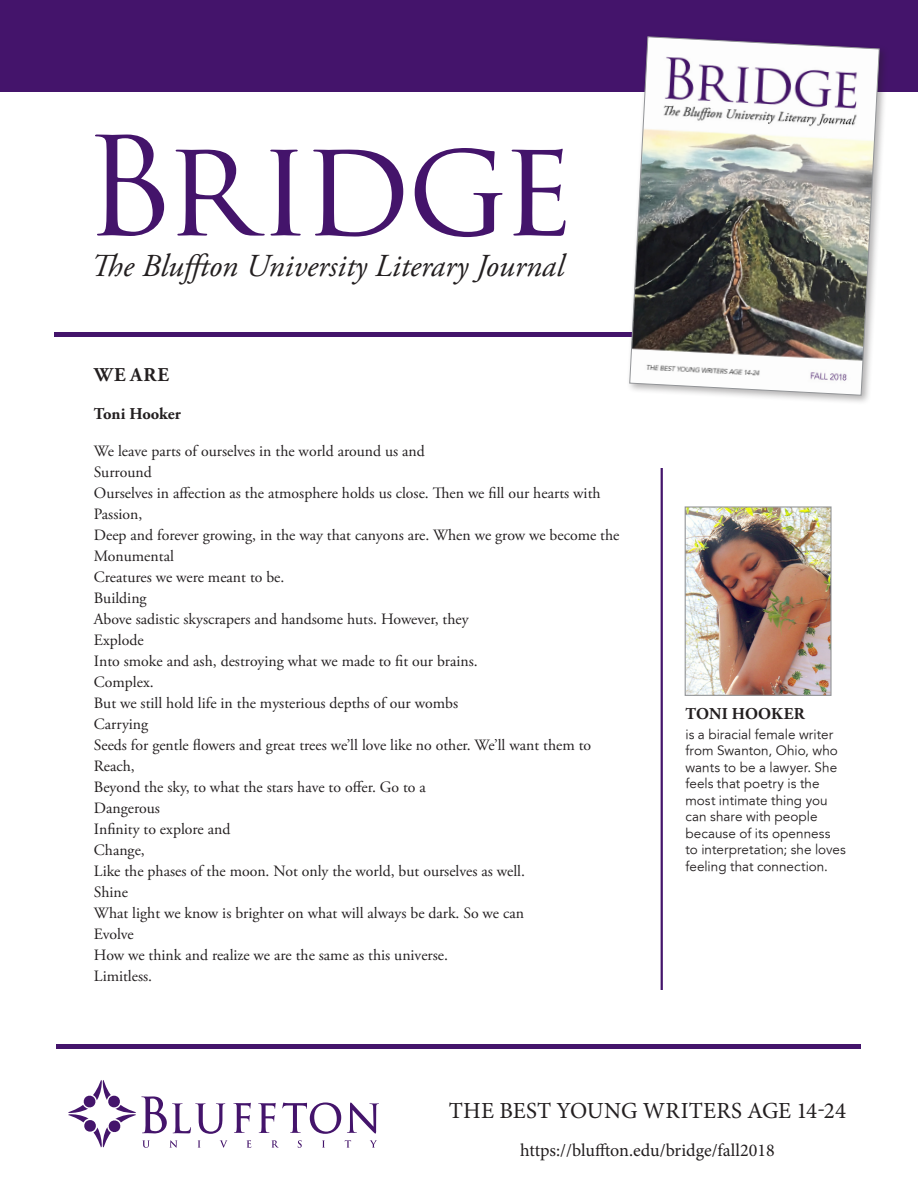
<style>
.page{position:relative;width:918px;height:1188px;background:#fff}
.page>*{position:absolute;margin:0;border:0;box-sizing:border-box;transform-origin:0 0}
.t1{font:133.65px "Trajan Pro";letter-spacing:-.055em;color:#44146b}
.t2{font:italic 31.95px "Adobe Garamond Pro";color:#231f20}
.t3{font:23.1px "Minion Pro";letter-spacing:.005em;color:#231f20}
.t4{font:700 19.5px "Adobe Garamond Pro";color:#231f20}
.t5{font:18px "Minion Pro";color:#231f20}
.Contributor_s_Notes{font:700 16.5px "Adobe Garamond Pro";color:#231f20}
.t6{font:15.75px "Adobe Garamond Pro";color:#231f20}
.Contributor_s_Notes-2{font:300 13.5px/16.5px "Avenir 45";color:#231f20}
</style>
<div class="page">
<hr style="left:56px;top:1044px;width:805px;height:4px;background:#44146b">
<div style="left:0;top:0;width:918px;height:92px;background:#44146b"></div>
<hr style="left:54px;top:333px;width:770px;height:4px;background:#44146b">
<div style="left:627px;top:34px;width:263px;height:372px;background:#231f20;opacity:.35"></div>
<img style="left:629px;top:36px;width:251px;height:360px">
<svg style="left:258px;top:1103px;width:18px;height:30px"></svg>
<svg style="left:282px;top:1102px;width:59px;height:32px"></svg>
<svg style="left:347px;top:1102px;width:32px;height:32px"></svg>
<svg style="left:271px;top:1140px;width:8px;height:8px"></svg>
<svg style="left:298px;top:1140px;width:4px;height:8px"></svg>
<svg style="left:322px;top:1140px;width:3px;height:8px"></svg>
<svg style="left:345px;top:1140px;width:6px;height:8px"></svg>
<svg style="left:370px;top:1140px;width:7px;height:8px"></svg>
<svg style="left:68px;top:1080px;width:183px;height:68px"></svg>
<hr style="left:661px;top:468px;width:2px;height:522px;background:#44146b">
<img style="left:687px;top:508px;width:143px;height:186px">
<div style="left:685px;top:506px;width:147px;height:190px;border:1px solid #939598"></div>
<p class="t1" style="left:83px;top:102px;width:493px">Bridge</p>
<p class="t2" style="left:91px;top:247px;width:475px">The Bluffton University Literary Journal</p>
<p class="t4" style="left:94px;top:364px;width:77px">WE ARE</p>
<p class="Contributor_s_Notes" style="left:94px;top:404px;width:89px">Toni Hooker</p>
<p class="t6" style="left:94px;top:442px;width:332px">We leave parts of ourselves in the world around us and</p>
<p class="t6" style="left:94px;top:463px;width:59px">Surround</p>
<p class="t6" style="left:94px;top:484px;width:508px">Ourselves in affection as the atmosphere holds us close. Then we fill our hearts with</p>
<p class="t6" style="left:94px;top:505px;width:50px">Passion,</p>
<p class="t6" style="left:94px;top:526px;width:527px">Deep and forever growing, in the way that canyons are. When we grow we become the</p>
<p class="t6" style="left:94px;top:547px;width:81px">Monumental</p>
<p class="t6" style="left:94px;top:568px;width:192px">Creatures we were meant to be.</p>
<p class="t6" style="left:94px;top:589px;width:54px">Building</p>
<p class="t6" style="left:94px;top:610px;width:376px">Above sadistic skyscrapers and handsome huts. However, they</p>
<p class="t6" style="left:94px;top:631px;width:51px">Explode</p>
<p class="t6" style="left:94px;top:652px;width:385px">Into smoke and ash, destroying what we made to fit our brains.</p>
<p class="t6" style="left:94px;top:673px;width:61px">Complex.</p>
<p class="t6" style="left:94px;top:694px;width:366px">But we still hold life in the mysterious depths of our wombs</p>
<p class="t6" style="left:94px;top:715px;width:56px">Carrying</p>
<p class="t6" style="left:94px;top:736px;width:499px">Seeds for gentle flowers and great trees we’ll love like no other. We’ll want them to</p>
<p class="t6" style="left:94px;top:757px;width:42px">Reach,</p>
<p class="t6" style="left:94px;top:778px;width:333px">Beyond the sky, to what the stars have to offer. Go to a</p>
<p class="t6" style="left:94px;top:799px;width:68px">Dangerous</p>
<p class="t6" style="left:94px;top:820px;width:138px">Infinity to explore and</p>
<p class="t6" style="left:94px;top:841px;width:52px">Change,</p>
<p class="t6" style="left:94px;top:862px;width:433px">Like the phases of the moon. Not only the world, but ourselves as well.</p>
<p class="t6" style="left:94px;top:883px;width:36px">Shine</p>
<p class="t6" style="left:94px;top:904px;width:432px">What light we know is brighter on what will always be dark. So we can</p>
<p class="t6" style="left:94px;top:925px;width:41px">Evolve</p>
<p class="t6" style="left:94px;top:946px;width:356px">How we think and realize we are the same as this universe.</p>
<p class="t6" style="left:94px;top:967px;width:60px">Limitless.</p>
<p class="Contributor_s_Notes" style="left:686px;top:704px;width:121px">TONI HOOKER</p>
<p class="Contributor_s_Notes-2" style="left:685px;top:726px;width:162px">is a biracial female writer from Swanton, Ohio, who wants to be a lawyer. She feels that poetry is the most intimate thing you can share with people because of its openness to interpretation; she loves feeling that connection.</p>
<p class="t3" style="left:449px;top:1095px;width:399px">THE BEST YOUNG WRITERS AGE 14-24</p>
<p class="t5" style="left:520px;top:1139px;width:256px">https://bluffton.edu/bridge/fall2018</p>
</div>
